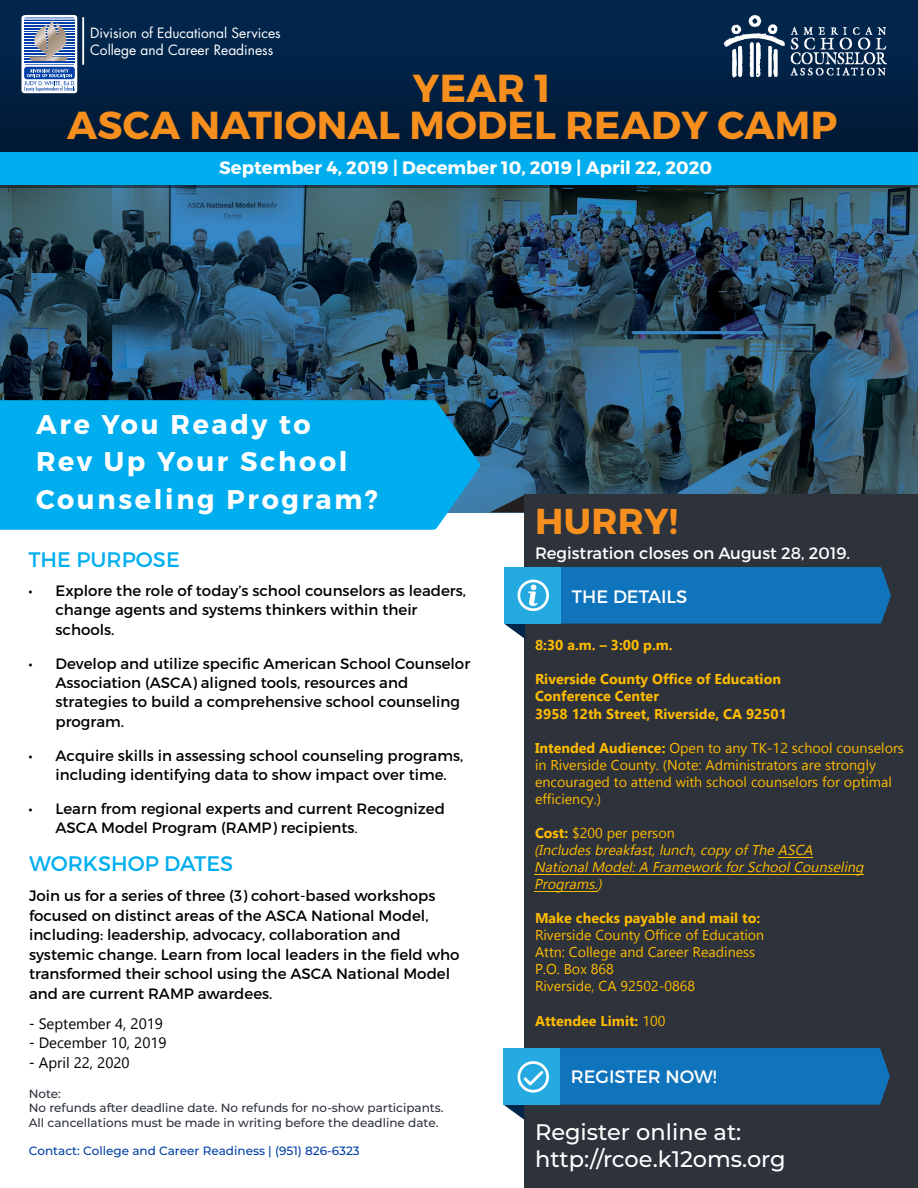
<style>
.page{position:relative;width:918px;height:1188px;background:#fff}
.page>*{position:absolute;margin:0;border:0;box-sizing:border-box;transform-origin:0 0}
.t1{font:700 39px "Montserrat";letter-spacing:.01em;color:#f78f1e}
.t2{font:700 36px "Montserrat";letter-spacing:.01em;color:#f78f1e}
.t3{font:700 27px/37.5px "Montserrat";letter-spacing:.1em;color:#fff}
.t4{font:500 22.5px "Montserrat";color:#fff}
.t5{font:21px "Montserrat";color:#00aeef}
.t6{font:700 18px "Montserrat";color:#fff}
.t7{font:18px "Montserrat";color:#fff}
.t8{font:16.5px "Montserrat";color:#fff}
.t9{font:15px/19.5px "Montserrat";color:#000}
.t10{font:15px "Gadugi";color:#000}
.t11{font:14.25px/17px "Gadugi";color:#fb0}
.t12{font:700 14.25px/17.1px "Gadugi";color:#fb0}
.t13{font:italic 14.25px/17px "Gadugi";color:#fb0}
.t14{font:13.8px "Futura Std";color:#fff}
.t15{font:500 12px/14.4px "Montserrat";color:#2d323b}
.t16{font:500 12px "Montserrat";color:#0040a6}
.s1{font-family:"Minion Pro"}
.s2{font-family:"Montserrat"}
.s3{font-weight:700}
.s4{font-weight:700;font-style:normal}
.s5{font-style:normal}
.s6{font-weight:400}
</style>
<div class="page">
<img style="left:0;top:187px;width:918px;height:325px">
<div style="left:0;top:400px;width:480px;height:130px;background:#00aeef"></div>
<svg style="left:0;top:0;width:918px;height:187px;background:#012041"></svg>
<svg style="left:490px;top:495px;width:34px;height:17px"></svg>
<div style="left:524px;top:495px;width:394px;height:693px;background:#2d323b"></div>
<div style="left:0;top:152px;width:918px;height:33px;background:#00aeef"></div>
<svg style="left:504px;top:567px;width:387px;height:72px"></svg>
<svg style="left:503px;top:1048px;width:387px;height:72px"></svg>
<svg style="left:21px;top:15px;width:57px;height:78px"></svg>
<hr style="left:82px;top:17px;width:2px;height:48px;background:#fff">
<img style="left:721px;top:15px;width:170px;height:64px">
<hr style="left:778px;top:857px;width:35px;height:1px;background:#fb0">
<hr style="left:534px;top:874px;width:330px;height:1px;background:#fb0">
<hr style="left:534px;top:891px;width:64px;height:1px;background:#fb0">
<p class="t14" style="left:90px;top:25px;width:192px">Division of Educational Services</p>
<p class="t14" style="left:90px;top:41px;width:185px">College and Career Readiness</p>
<p class="t1" style="left:413px;top:64px;width:139px">YEAR 1</p>
<p class="t1" style="left:67px;top:101px;width:772px">ASCA NATIONAL MODEL READY CAMP</p>
<p class="t6" style="left:219px;top:156px;width:494px">September 4, 2019 | December 10, 2019 | April 22, 2020</p>
<p class="t3" style="left:36px;top:406px;width:343px">Are You Ready to<br>Rev Up Your School<br>Counseling Program?</p>
<p class="t5" style="left:28px;top:546px;width:153px">THE PURPOSE</p>
<p class="t9" style="left:56px;top:581px;width:412px;text-indent:-27px">• Explore the role of today’s school counselors as leaders, change agents and systems thinkers within their schools.</p>
<p class="t9" style="left:56px;top:653px;width:416px;text-indent:-27px">• Develop and utilize specific American School Counselor Association (ASCA) aligned tools, resources and strategies to build a comprehensive school counseling program.</p>
<p class="t9" style="left:56px;top:746px;width:409px;line-height:19px;text-indent:-27px">• Acquire skills in assessing school counseling programs, including identifying data to show impact over time.</p>
<p class="t9" style="left:56px;top:800px;width:391px;line-height:18.5px;text-indent:-27px">• Learn from regional experts and current Recognized<br>ASCA Model Program (RAMP) recipients<span class="s1">.</span></p>
<p class="t5" style="left:29px;top:851px;width:206px">WORKSHOP DATES</p>
<p class="t9" style="left:29px;top:886px;width:432px">Join us for a series of three (3) cohort-based workshops focused on distinct areas of the ASCA National Model, including: leadership, advocacy, collaboration and systemic change. Learn from local leaders in the field who transformed their school using the ASCA National Model and are current RAMP awardees.</p>
<p class="t10" style="left:29px;top:1014px;width:135px"><span class="s2">-</span> September 4, 2019</p>
<p class="t10" style="left:29px;top:1034px;width:139px"><span class="s2">-</span> December 10, 2019</p>
<p class="t10" style="left:29px;top:1053px;width:102px"><span class="s2">-</span> April 22, 2020</p>
<p class="t15" style="left:29px;top:1086px;width:416px">Note:<br>No refunds after deadline date. No refunds for no-show participants.<br>All cancellations must be made in writing before the deadline date.</p>
<p class="t16" style="left:29px;top:1142px;width:332px">Contact: College and Career Readiness | (951) 826-6323</p>
<p class="t2" style="left:535px;top:499px;width:144px">HURRY!</p>
<p class="t8" style="left:535px;top:543px;width:317px">Registration closes on August 28, 2019.</p>
<p class="t7" style="left:572px;top:586px;width:117px">THE DETAILS</p>
<p class="t12" style="left:535px;top:636px;width:139px">8:30 a.m. – 3:00 p.m.</p>
<p class="t12" style="left:535px;top:671px;width:254px">Riverside County Office of Education<br>Conference Center<br>3958 12th Street, Riverside, CA 92501</p>
<p class="t11" style="left:535px;top:739px;width:371px"><span class="s3">Intended Audience:</span> Open to any TK-12 school counselors in Riverside County. (Note: Administrators are strongly encouraged to attend with school counselors for optimal efficiency.)</p>
<p class="t13" style="left:534px;top:824px;width:334px"><span class="s4">Cost:</span> <span class="s5">$200 per person </span>(Includesbreakfast,lunch,copy ofThe ASCA<br>NationalModel:A Framework forSchoolCounseling<br>Programs.)</p>
<p class="t11" style="left:535px;top:910px;width:231px"><span class="s3">Make checks payable and mail to:<br></span>Riverside County Office of Education<br>Attn: College and Career Readiness<br>P.O. Box 868<br>Riverside, CA 92502-0868</p>
<p class="t12" style="left:535px;top:1012px;width:132px">Attendee Limit: <span class="s6">100</span></p>
<p class="t7" style="left:571px;top:1065px;width:147px">REGISTER NOW!</p>
<p class="t4" style="left:535px;top:1116px;width:208px">Register online at:</p>
<p class="t4" style="left:535px;top:1143px;width:252px">http://rcoe.k12oms.org</p>
</div>
